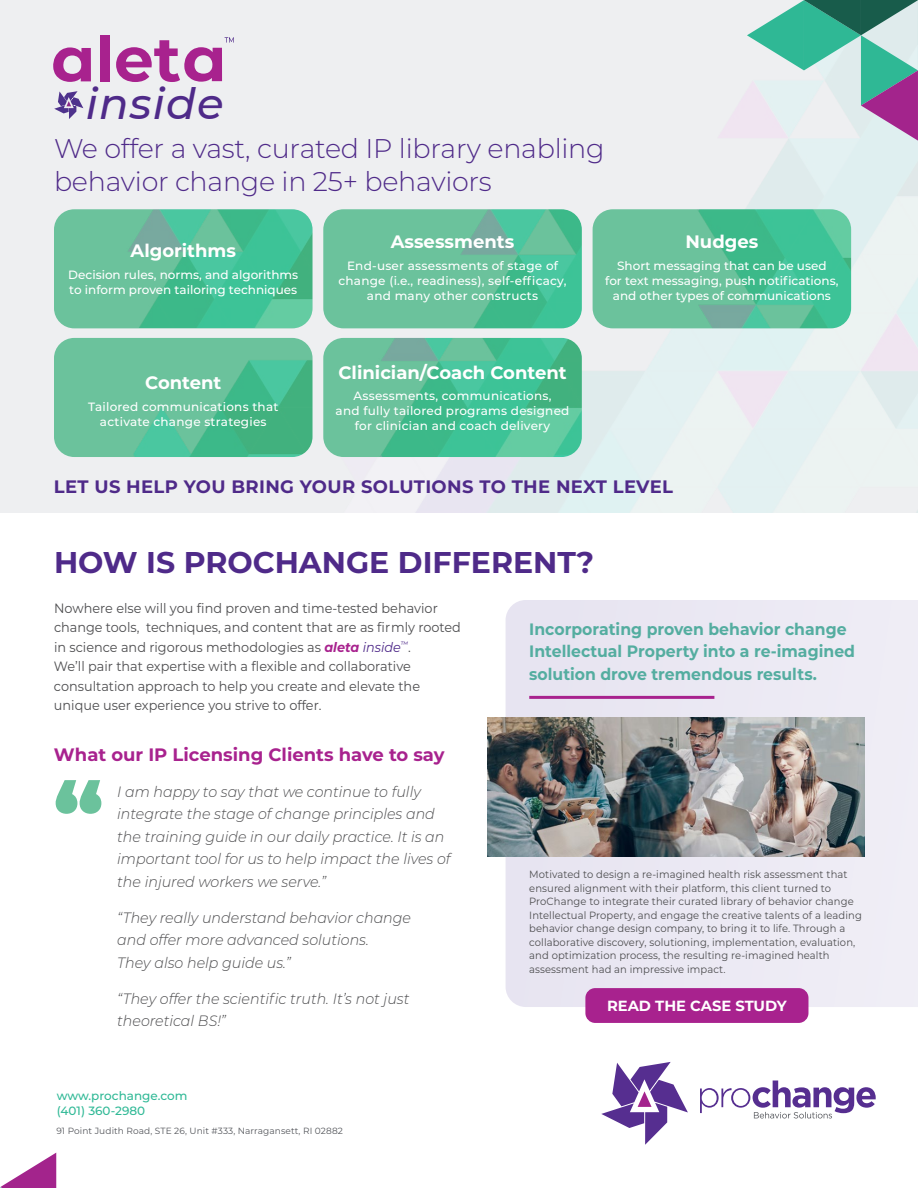
<style>
.page{position:relative;width:918px;height:1188px;background:#fff}
.page>*{position:absolute;margin:0;border:0;box-sizing:border-box;transform-origin:0 0}
.t1{font:900 82.65px "Montserrat";color:#6bc29c}
.t2{font:italic 500 43.5px "Montserrat";letter-spacing:.025em;color:#4f2a89}
.t3{font:700 30px "Montserrat";color:#4f2a89}
.t4{font:300 27px/33px "Montserrat";letter-spacing:-.01em;color:#4f2a89}
.t5{font:700 18px "Montserrat";color:#fff}
.t6{font:700 18px "Montserrat";letter-spacing:.02em;color:#4f2a89}
.t7{font:700 18px "Montserrat";color:#a8228e}
.t8{font:700 16.5px/22.5px "Montserrat";color:#54ada0;scale:.95 1}
.t9{font:italic 300 15px/22.5px "Montserrat";color:#4d4d4f;scale:.95 1}
.t10{font:700 14.7px "Montserrat";color:#fff}
.t11{font:13.5px/19.5px "Montserrat";color:#4d4d4f;scale:.95 1}
.t12{font:500 12px/15px "Montserrat";letter-spacing:.02em;color:#fff;text-align:center}
.t13{font:500 12px/15px "Montserrat";color:#fff}
.t14{font:500 12px/15px "Montserrat";color:#30b996}
.t15{font:10.5px/13.5px "Montserrat";letter-spacing:.01em;color:#4d4d4f;scale:.95 1}
.t16{font:9px "Montserrat";letter-spacing:.01em;color:#54565b}
.s1{font-weight:700;font-style:italic;color:#a8228e}
.s2{font-style:italic;color:#4f2a89}
</style>
<div class="page">
<div style="left:506px;top:600px;width:412px;height:407px;background:#ebe9f3"></div>
<div style="left:0;top:0;width:918px;height:513px;background:#eeeff1"></div>
<svg style="left:700px;top:1081px;width:176px;height:38px"></svg>
<svg style="left:601px;top:1062px;width:87px;height:83px"></svg>
<svg style="left:747px;top:0;width:171px;height:141px"></svg>
<svg style="left:0;top:1153px;width:56px;height:35px"></svg>
<img style="left:487px;top:717px;width:378px;height:139px">
<hr style="left:529px;top:696px;width:185px;height:3px;background:#a8228e">
<div style="left:54px;top:209px;width:259px;height:119px;background:#6bc29c;border-radius:20px"></div>
<img style="left:100px;top:209px;width:213px;height:118px">
<img style="left:54px;top:338px;width:259px;height:119px">
<img style="left:323px;top:209px;width:259px;height:119px">
<img style="left:323px;top:338px;width:259px;height:119px">
<img style="left:593px;top:209px;width:258px;height:119px">
<svg style="left:53px;top:47px;width:38px;height:35px"></svg>
<div style="left:100px;top:35px;width:10px;height:47px;background:#a8228e"></div>
<svg style="left:54px;top:91px;width:29px;height:28px"></svg>
<svg style="left:116px;top:37px;width:118px;height:45px"></svg>
<div style="left:585px;top:988px;width:223px;height:35px;background:#a8228e;border-radius:10px"></div>
<h2 class="t2" style="left:86px;top:73px;width:139px">inside</h2>
<h3 class="t4" style="left:54px;top:131px;width:552px">We offer a vast, curated IP library enabling behavior change in 25+ behaviors</h3>
<h3 class="t5" style="left:131px;top:238px;width:107px">Algorithms</h3>
<p class="t13" style="left:68px;top:267px;width:232px">Decision rules, norms, and algorithms to inform proven tailoring techniques</p>
<h3 class="t5" style="left:145px;top:370px;width:78px">Content</h3>
<p class="t12" style="left:88px;top:399px;width:192px">Tailored communications that activate change strategies</p>
<h3 class="t5" style="left:391px;top:229px;width:125px">Assessments</h3>
<p class="t12" style="left:339px;top:258px;width:230px">End-user assessments of stage of change (i.e., readiness), self-efficacy, and many other constructs</p>
<h3 class="t5" style="left:338px;top:359px;width:230px">Clinician/Coach Content</h3>
<p class="t12" style="left:336px;top:388px;width:235px">Assessments, communications,<br>and fully tailored programs designed for clinician and coach delivery</p>
<h3 class="t5" style="left:685px;top:229px;width:74px">Nudges</h3>
<p class="t13" style="left:605px;top:258px;width:235px;text-align:center">Short messaging that can be used<br>for text messaging, push notifications, and other types of communications</p>
<h3 class="t6" style="left:54px;top:473px;width:621px">LET US HELP YOU BRING YOUR SOLUTIONS TO THE NEXT LEVEL</h3>
<h3 class="t3" style="left:54px;top:541px;width:542px">HOW IS PROCHANGE DIFFERENT?</h3>
<p class="t11" style="left:54px;top:598px;width:430px">Nowhere else will you find proven and time-tested behavior change tools, techniques, and content that are as firmly rooted in science and rigorous methodologies as <span class="s1">aleta</span> <span class="s2">inside</span><sup>™</sup>.<br>We’ll pair that expertise with a flexible and collaborative consultation approach to help you create and elevate the unique user experience you strive to offer.</p>
<h3 class="t7" style="left:54px;top:742px;width:392px">What our IP Licensing Clients have to say</h3>
<h1 class="t1" style="left:54px;top:750px;width:51px">“</h1>
<h3 class="t9" style="left:117px;top:780px;width:352px">I am happy to say that we continue to fully integrate the stage of change principles and the training guide in our daily practice. It is an important tool for us to help impact the lives of the injured workers we serve.”</h3>
<h3 class="t9" style="left:117px;top:906px;width:311px">“They really understand behavior change and offer more advanced solutions.<br>They also help guide us.”</h3>
<h3 class="t9" style="left:117px;top:987px;width:309px">“They offer the scientific truth. It’s not just theoretical BS!”</h3>
<p class="t14" style="left:57px;top:1088px;width:132px">www.prochange.com (401) 360-2980</p>
<p class="t16" style="left:56px;top:1125px;width:288px">91 Point Judith Road, STE 26, Unit #333, Narragansett, RI 02882</p>
<h3 class="t8" style="left:529px;top:617px;width:344px">Incorporating proven behavior change<br>Intellectual Property into a re-imagined solution drove tremendous results.</h3>
<p class="t15" style="left:529px;top:867px;width:352px">Motivated to design a re-imagined health risk assessment that ensured alignment with their platform, this client turned to ProChange to integrate their curated library of behavior change Intellectual Property, and engage the creative talents of a leading behavior change design company, to bring it to life. Through a collaborative discovery, solutioning, implementation, evaluation, and optimization process, the resulting re-imagined health assessment had an impressive impact.</p>
<h3 class="t10" style="left:607px;top:995px;width:181px">READ THE CASE STUDY</h3>
</div>
